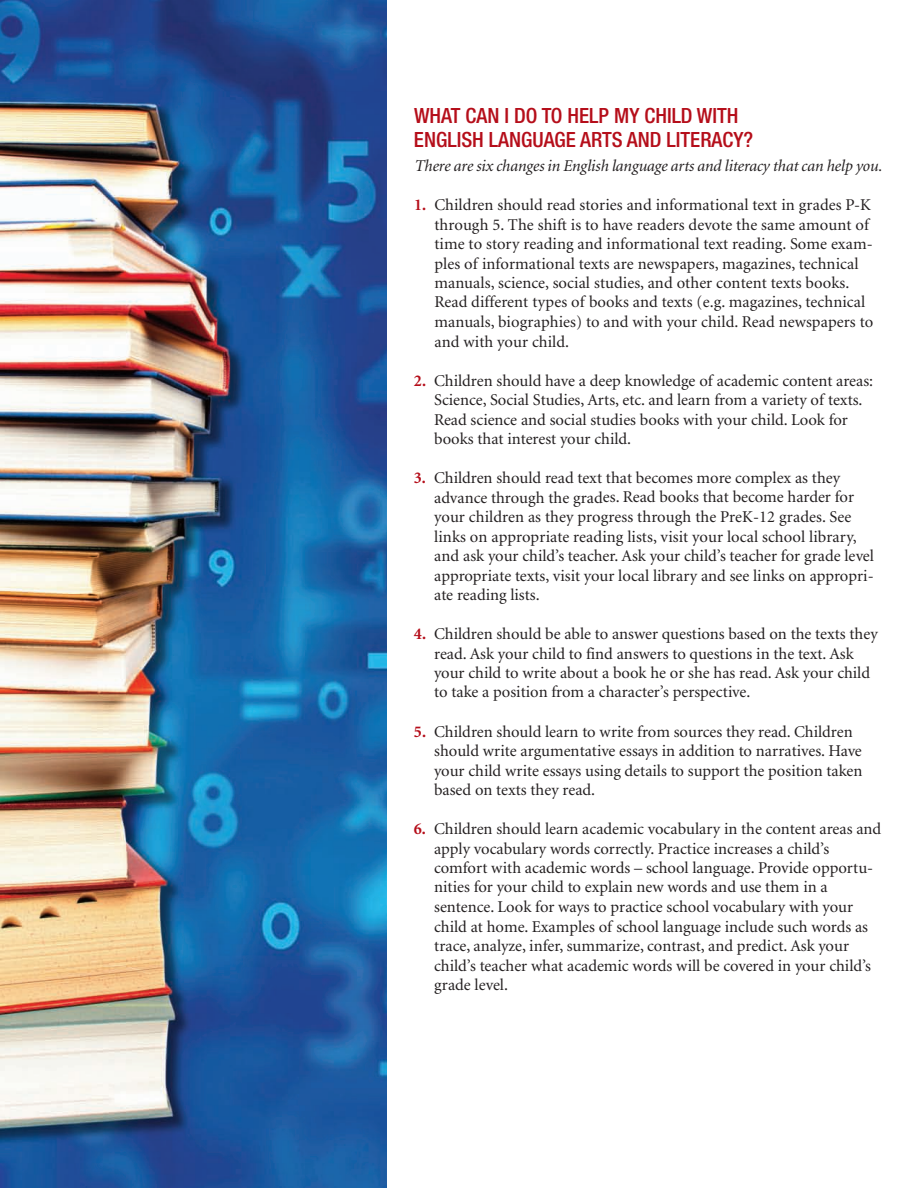
<style>
.page{position:relative;width:918px;height:1188px;background:#fff}
.page>*{position:absolute;margin:0;border:0;box-sizing:border-box;transform-origin:0 0}
.t1{font:500 condensed 21px/24px "Helvetica Neue";color:#b50e1a}
.t2{font:16.5px/19.5px "Minion";color:#231f20}
.t3{font:italic 16.5px "Minion";letter-spacing:-.01em;color:#231f20}
.s1{font-weight:700;color:#b50e1a}
</style>
<div class="page">
<img style="left:0;top:0;width:387px;height:1188px">
<p class="t1" style="left:414px;top:105px;width:341px">WHAT CAN I DO TO HELP MY CHILD WITH<br>ENGLISH LANGUAGE ARTS AND LITERACY?</p>
<p class="t3" style="left:414px;top:159px;width:470px">There are six changes in English language arts and literacy that can help you.</p>
<p class="t2" style="left:434px;top:196px;width:440px;text-indent:-20px"><span class="s1">1.</span> Children should read stories and informational text in grades P-K through 5. The shift is to have readers devote the same amount of time to story reading and informational text reading. Some exam&shy;ples of informational texts are newspapers, magazines, technical manuals, science, social studies, and other content texts books.<br>Read different types of books and texts (e.g. magazines, technical manuals, biographies) to and with your child. Read newspapers to and with your child.</p>
<p class="t2" style="left:434px;top:372px;width:441px;text-indent:-20px"><span class="s1">2.</span> Children should have a deep knowledge of academic content areas:<br>Science, Social Studies, Arts, etc. and learn from a variety of texts.<br>Read science and social studies books with your child. Look for books that interest your child.</p>
<p class="t2" style="left:434px;top:469px;width:441px;text-indent:-20px"><span class="s1">3.</span> Children should read text that becomes more complex as they advance through the grades. Read books that become harder for your children as they progress through the PreK-12 grades. See links on appropriate reading lists, visit your local school library, and ask your child’s teacher. Ask your child’s teacher for grade level appropriate texts, visit your local library and see links on appropri&shy;ate reading lists.</p>
<p class="t2" style="left:434px;top:625px;width:445px;text-indent:-20px"><span class="s1">4.</span> Children should be able to answer questions based on the texts they read. Ask your child to find answers to questions in the text. Ask your child to write about a book he or she has read. Ask your child to take a position from a character’s perspective.</p>
<p class="t2" style="left:434px;top:723px;width:430px;text-indent:-20px"><span class="s1">5.</span> Children should learn to write from sources they read. Children should write argumentative essays in addition to narratives. Have your child write essays using details to support the position taken based on texts they read.</p>
<p class="t2" style="left:434px;top:820px;width:449px;text-indent:-20px"><span class="s1">6.</span> Children should learn academic vocabulary in the content areas and apply vocabulary words correctly. Practice increases a child’s comfort with academic words – school language. Provide opportu&shy;nities for your child to explain new words and use them in a sentence. Look for ways to practice school vocabulary with your child at home. Examples of school language include such words as trace, analyze, infer, summarize, contrast, and predict. Ask your child’s teacher what academic words will be covered in your child’s grade level.</p>
</div>
